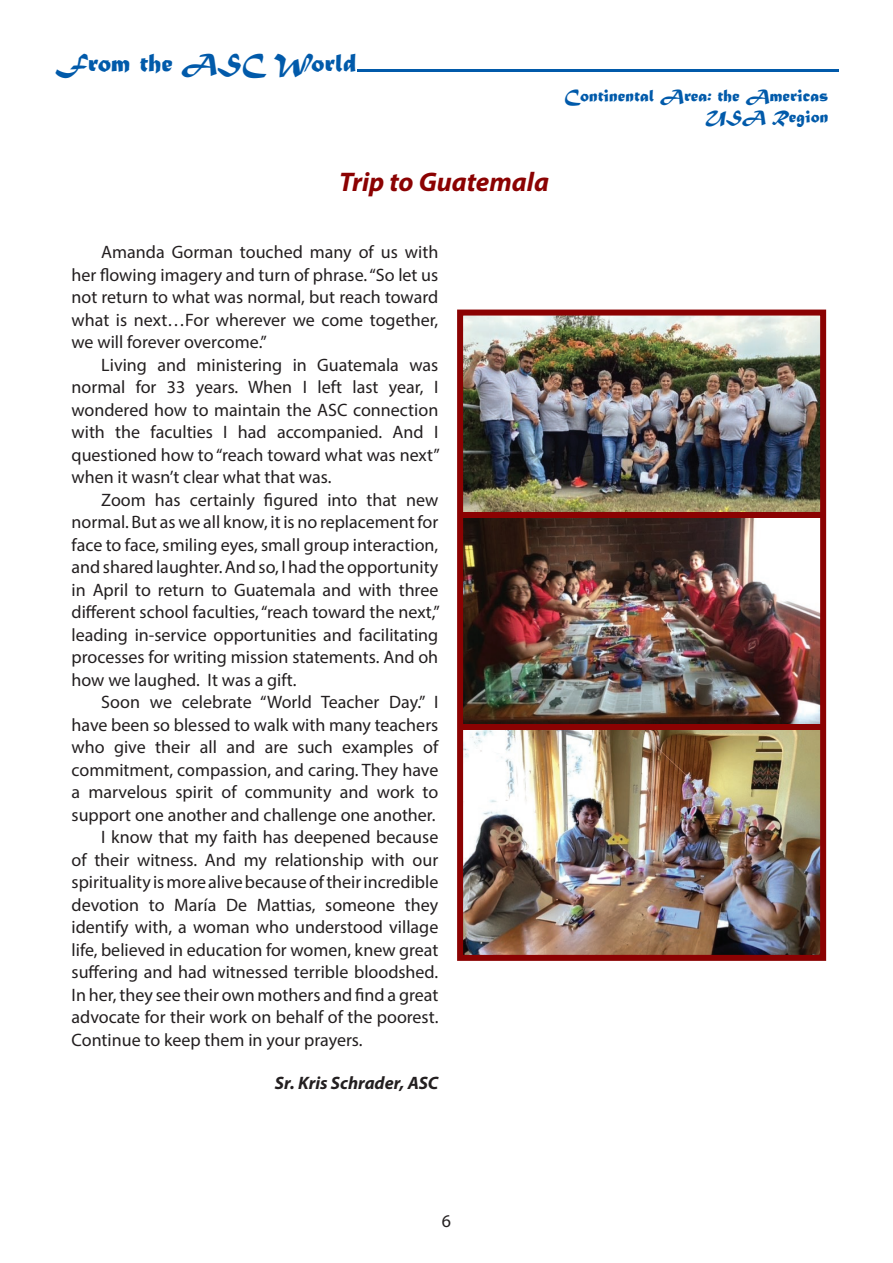
<style>
.page{position:relative;width:893px;height:1263px;background:#fff}
.page>*{position:absolute;margin:0;border:0;box-sizing:border-box;transform-origin:0 0}
.t1{font:italic 700 27px "Myriad Pro";color:#8b0202}
.t2{font:27px "Matura MT Script Capitals";color:#015aaa}
.t3{font:18px/22.5px "Myriad Pro";color:#231f20;text-align:justify}
.t4{font:18px/21.6px "Matura MT Script Capitals";color:#015aaa;text-align:right}
.t5{font:italic 700 18px "Myriad Pro";color:#231f20}
</style>
<div class="page">
<img style="left:464px;top:317px;width:355px;height:637px">
<div style="left:457px;top:310px;width:369px;height:651px;border:6px solid #8b0202"></div>
<div style="left:458px;top:512px;width:367px;height:5px;background:#8b0202"></div>
<div style="left:458px;top:724px;width:367px;height:6px;background:#8b0202"></div>
<svg style="left:357px;top:70px;width:482px;height:2px"></svg>
<h1 class="t2" style="left:55px;top:46px;width:303px">From the ASC World</h1>
<p class="t4" style="left:564px;top:86px;width:266px">Continental Area: the Americas<br>USA Region</p>
<h1 class="t1" style="left:339px;top:164px;width:211px">Trip to Guatemala</h1>
<p class="t3" style="left:72px;top:240px;width:368px;text-indent:30px">Amanda Gorman touched many of us with her flowing imagery and turn of phrase. “So let us not return to what was normal, but reach toward what is next…For wherever we come together, we will forever overcome.”</p>
<p class="t3" style="left:72px;top:353px;width:370px;text-indent:30px">Living and ministering in Guatemala was normal for 33 years. When I left last year, I wondered how to maintain the ASC connection with the faculties I had accompanied. And I questioned how to “reach toward what was next” when it wasn’t clear what that was.</p>
<p class="t3" style="left:72px;top:488px;width:370px;text-indent:30px">Zoom has certainly figured into that new normal. But as we all know, it is no replacement for face to face, smiling eyes, small group interaction, and shared laughter. And so, I had the opportunity in April to return to Guatemala and with three different school faculties, “reach toward the next,” leading in-service opportunities and facilitating processes for writing mission statements. And oh how we laughed. It was a gift.</p>
<p class="t3" style="left:101px;top:690px;width:339px">Soon we celebrate “World Teacher Day.” I</p>
<p class="t3" style="left:72px;top:713px;width:368px">have been so blessed to walk with many teachers</p>
<p class="t3" style="left:72px;top:735px;width:368px">who give their all and are such examples of</p>
<p class="t3" style="left:72px;top:758px;width:368px">commitment, compassion, and caring. They have</p>
<p class="t3" style="left:72px;top:780px;width:368px">a marvelous spirit of community and work to</p>
<p class="t3" style="left:72px;top:803px;width:366px">support one another and challenge one another.</p>
<p class="t3" style="left:101px;top:825px;width:339px">I know that my faith has deepened because</p>
<p class="t3" style="left:72px;top:848px;width:368px">of their witness. And my relationship with our</p>
<p class="t3" style="left:72px;top:870px;width:368px">spirituality is more alive because of their incredible</p>
<p class="t3" style="left:72px;top:893px;width:368px">devotion to María De Mattias, someone they</p>
<p class="t3" style="left:72px;top:915px;width:368px">identify with, a woman who understood village</p>
<p class="t3" style="left:72px;top:938px;width:368px">life, believed in education for women, knew great</p>
<p class="t3" style="left:72px;top:960px;width:368px">suffering and had witnessed terrible bloodshed.</p>
<p class="t3" style="left:72px;top:983px;width:368px">In her, they see their own mothers and find a great</p>
<p class="t3" style="left:72px;top:1005px;width:368px">advocate for their work on behalf of the poorest.</p>
<p class="t3" style="left:72px;top:1028px;width:293px">Continue to keep them in your prayers.</p>
<p class="t5" style="left:275px;top:1071px;width:165px">Sr. Kris Schrader, ASC</p>
<p class="t3" style="left:442px;top:1209px;width:11px">6</p>
</div>
